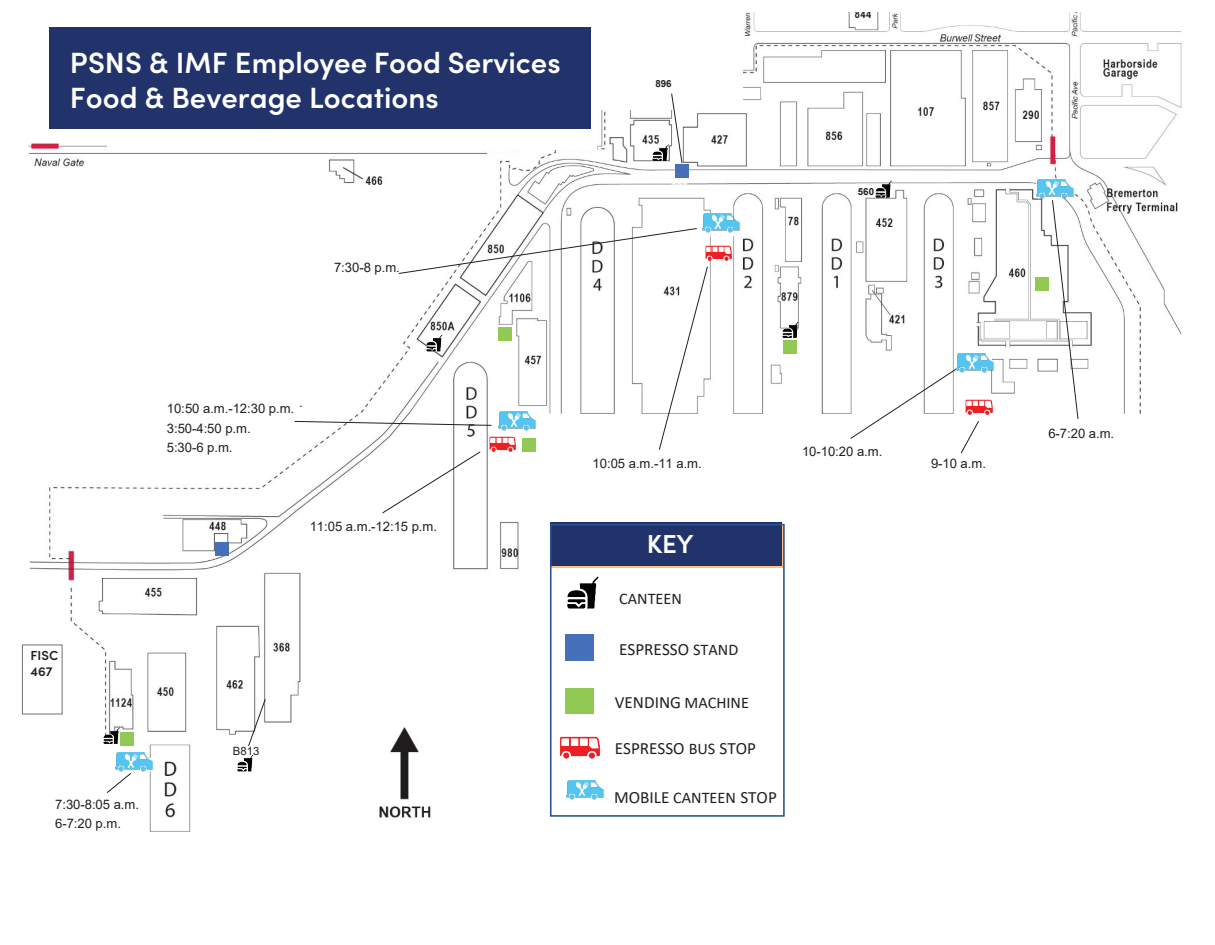
<style>
.page{position:relative;width:1215px;height:945px;background:#fff}
.page>*{position:absolute;margin:0;border:0;box-sizing:border-box;transform-origin:0 0}
.t1{font:600 29.4px/35.2px "Sofia Pro";color:#fff}
.t2{font:600 25.95px "Sofia Pro";color:#fff}
.t3{font:17.25px "Calibri";color:#231f20}
.t4{font:16.2px "Calibri";color:#231f20}
.t5{font:13.05px/19.5px "Arial";letter-spacing:-.005em;color:#231f20}
.t6{font:600 13.05px/15.6px "Sofia Pro";color:#231f20}
.t7{font:11.4px "Arial";color:#231f20}
.t8{font:700 9.75px "Arial";letter-spacing:.005em;color:#231f20}
.t9{font:700 9.75px "Arial";color:#fff}
.s1{font-size:16.2px}
</style>
<div class="page">
<img style="left:22px;top:13px;width:1160px;height:819px">
<div style="left:565px;top:634px;width:29px;height:27px;background:#4671b8"></div>
<div style="left:22px;top:645px;width:41px;height:69px;border:1px solid #767171"></div>
<img style="left:559px;top:726px;width:42px;height:43px">
<img style="left:562px;top:571px;width:43px;height:43px">
<div style="left:107px;top:21px;width:490px;height:129px;background:#fff"></div>
<div style="left:240px;top:13px;width:503px;height:97px;background:#fff"></div>
<img style="left:100px;top:724px;width:23px;height:23px">
<img style="left:234px;top:752px;width:23px;height:22px">
<img style="left:649px;top:141px;width:22px;height:23px">
<img style="left:873px;top:178px;width:22px;height:22px">
<div style="left:565px;top:688px;width:29px;height:25px;background:#92c954"></div>
<img style="left:559px;top:785px;width:45px;height:46px">
<div style="left:551px;top:526px;width:233px;height:41px;background:#fcc081"></div>
<div style="left:551px;top:523px;width:231px;height:43px;background:#21336a"></div>
<div style="left:550px;top:524px;width:235px;height:293px;border:2px solid #285391"></div>
<img style="left:779px;top:318px;width:22px;height:23px">
<div style="left:215px;top:542px;width:14px;height:14px;background:#4671b8"></div>
<div style="left:120px;top:732px;width:13px;height:14px;background:#92c954"></div>
<div style="left:784px;top:340px;width:13px;height:13px;background:#92c954"></div>
<img style="left:980px;top:395px;width:13px;height:26px">
<img style="left:708px;top:255px;width:25px;height:12px">
<img style="left:962px;top:349px;width:33px;height:4px">
<img style="left:1035px;top:184px;width:1px;height:33px">
<img style="left:156px;top:759px;width:8px;height:32px">
<div style="left:1035px;top:277px;width:14px;height:14px;background:#92c954"></div>
<svg style="left:106px;top:772px;width:26px;height:22px"></svg>
<div style="left:49px;top:27px;width:542px;height:102px;background:#21336a"></div>
<svg style="left:294px;top:228px;width:414px;height:286px"></svg>
<svg style="left:850px;top:364px;width:130px;height:90px"></svg>
<svg style="left:1052px;top:199px;width:27px;height:221px"></svg>
<svg style="left:248px;top:698px;width:18px;height:49px"></svg>
<svg style="left:671px;top:93px;width:12px;height:71px"></svg>
<div style="left:675px;top:164px;width:14px;height:13px;background:#4671b8"></div>
<img style="left:567px;top:781px;width:40px;height:41px">
<img style="left:956px;top:353px;width:41px;height:42px">
<img style="left:116px;top:752px;width:40px;height:41px">
<img style="left:703px;top:213px;width:41px;height:42px">
<img style="left:1036px;top:179px;width:41px;height:42px">
<img style="left:498px;top:411px;width:41px;height:42px">
<h1 class="t1" style="left:70px;top:43px;width:492px">PSNS &amp; IMF Employee Food Services<br>Food &amp; Beverage Locations</h1>
<p class="t5" style="left:334px;top:258px;width:67px">7:30-8 p.m.</p>
<p class="t8" style="left:655px;top:77px;width:18px">896</p>
<p class="t9" style="left:671px;top:180px;width:18px">896</p>
<p class="t8" style="left:858px;top:185px;width:18px">560</p>
<p class="t5" style="left:167px;top:399px;width:129px">10:50 a.m.-12:30 p.m.<br>3:50-4:50 p.m.<br>5:30-6 p.m.</p>
<p class="t5" style="left:299px;top:392px;width:5px">.</p>
<p class="t5" style="left:310px;top:517px;width:129px">11:05 a.m.-12:15 p.m.</p>
<p class="t6" style="left:30px;top:647px;width:29px">FISC<br>467</p>
<p class="t5" style="left:55px;top:794px;width:85px">7:30-8:05 a.m.<br>6-7:20 p.m.</p>
<p class="t7" style="left:233px;top:744px;width:28px">B813</p>
<p class="t5" style="left:593px;top:453px;width:111px">10:05 a.m.-11 a.m.</p>
<h2 class="t2" style="left:647px;top:524px;width:48px">KEY</h2>
<p class="t4" style="left:619px;top:587px;width:64px">CANTEEN</p>
<h3 class="t3" style="left:619px;top:637px;width:121px">ESPRESSO <span class="s1">STAND</span></h3>
<h3 class="t3" style="left:615px;top:690px;width:136px">VENDING <span class="s1">MACHINE</span></h3>
<h3 class="t3" style="left:615px;top:736px;width:143px">ESPRESSO <span class="s1">BUS</span> STOP</h3>
<h3 class="t3" style="left:614px;top:785px;width:164px">MOBILE <span class="s1">CANTEEN</span> STOP</h3>
<p class="t5" style="left:802px;top:442px;width:82px">10-10:20 a.m.</p>
<p class="t5" style="left:931px;top:454px;width:56px">9-10 a.m.</p>
<p class="t5" style="left:1048px;top:424px;width:67px">6-7:20 a.m.</p>
</div>
